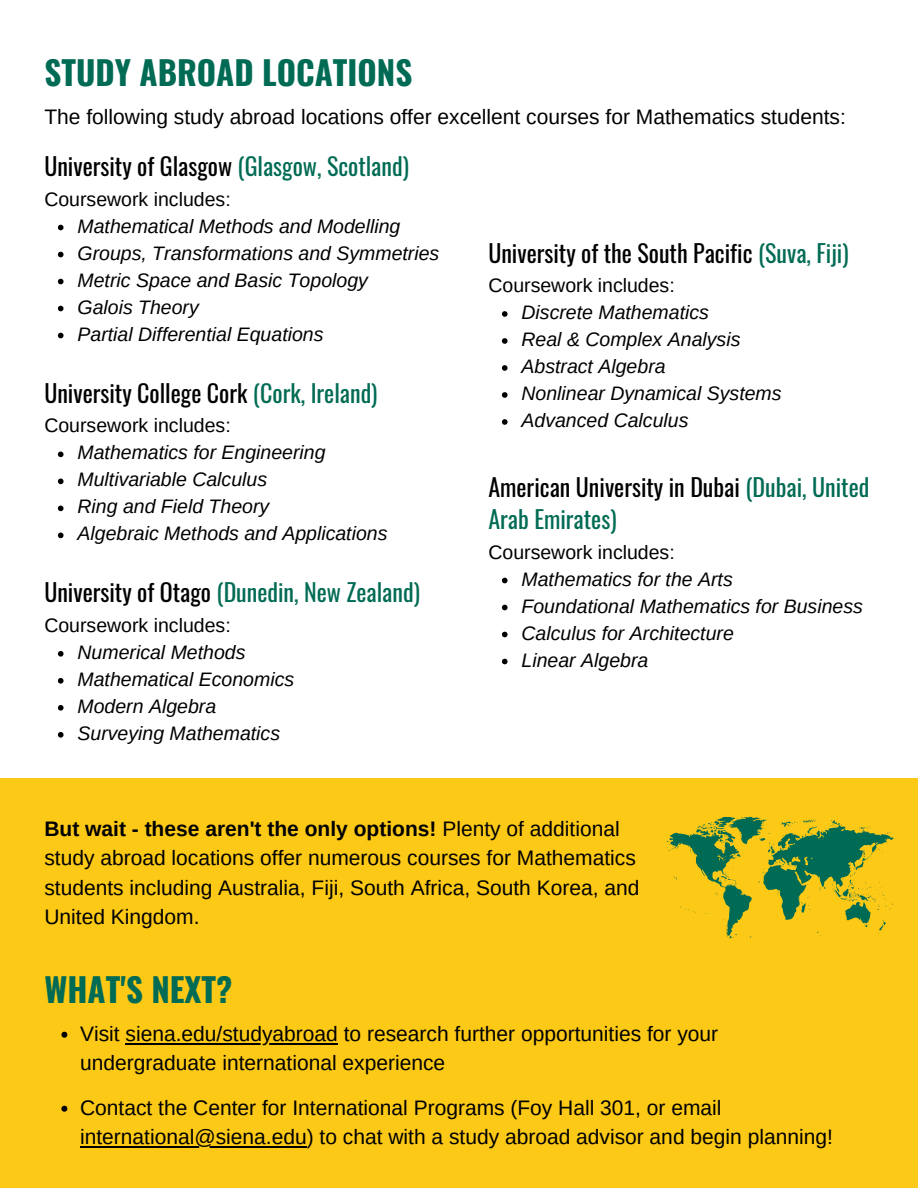
<style>
.page{position:relative;width:918px;height:1188px;background:#fff}
.page>*{position:absolute;margin:0;border:0;box-sizing:border-box;transform-origin:0 0}
.t1{font:700 33px "Oswald";color:#006b54}
.t2{font:24px "Oswald";color:#000}
.t3{font:24px/32.7px "Oswald";color:#006b54}
.t4{font:21px/29.2px "Arimo";color:#000}
.t5{font:italic 19.5px "Arimo";color:#000}
.t6{font:19.5px "Arimo";color:#000}
.s1{color:#006b54}
.s2{color:#000}
.s3{font-weight:700}
</style>
<div class="page">
<svg style="left:58px;top:225px;width:6px;height:5px"></svg>
<svg style="left:58px;top:252px;width:6px;height:5px"></svg>
<svg style="left:58px;top:279px;width:6px;height:5px"></svg>
<svg style="left:58px;top:306px;width:6px;height:5px"></svg>
<svg style="left:58px;top:333px;width:6px;height:5px"></svg>
<svg style="left:58px;top:452px;width:6px;height:5px"></svg>
<svg style="left:58px;top:479px;width:6px;height:5px"></svg>
<svg style="left:58px;top:506px;width:6px;height:5px"></svg>
<svg style="left:58px;top:533px;width:6px;height:5px"></svg>
<svg style="left:58px;top:651px;width:6px;height:6px"></svg>
<svg style="left:58px;top:678px;width:6px;height:6px"></svg>
<svg style="left:58px;top:705px;width:6px;height:6px"></svg>
<svg style="left:58px;top:732px;width:6px;height:6px"></svg>
<svg style="left:502px;top:311px;width:6px;height:6px"></svg>
<svg style="left:502px;top:338px;width:6px;height:6px"></svg>
<svg style="left:502px;top:365px;width:6px;height:6px"></svg>
<svg style="left:502px;top:392px;width:6px;height:6px"></svg>
<svg style="left:502px;top:419px;width:6px;height:6px"></svg>
<div style="left:0;top:778px;width:918px;height:410px;background:#fcc917"></div>
<svg style="left:667px;top:817px;width:227px;height:121px"></svg>
<svg style="left:61px;top:1032px;width:6px;height:6px"></svg>
<hr style="left:126px;top:1043px;width:212px;height:2px;background:#000">
<svg style="left:61px;top:1106px;width:6px;height:6px"></svg>
<hr style="left:80px;top:1146px;width:227px;height:2px;background:#000">
<svg style="left:502px;top:578px;width:6px;height:5px"></svg>
<svg style="left:502px;top:605px;width:6px;height:5px"></svg>
<svg style="left:502px;top:632px;width:6px;height:5px"></svg>
<svg style="left:502px;top:659px;width:6px;height:5px"></svg>
<h1 class="t1" style="left:44px;top:47px;width:369px">STUDY ABROAD LOCATIONS</h1>
<p class="t4" style="left:44px;top:102px;width:803px">The following study abroad locations offer excellent courses for Mathematics students:</p>
<h2 class="t2" style="left:44px;top:148px;width:366px">University of Glasgow <span class="s1">(Glasgow, Scotland)</span></h2>
<p class="t6" style="left:44px;top:188px;width:188px">Coursework includes:</p>
<p class="t5" style="left:78px;top:215px;width:324px">Mathematical Methods and Modelling</p>
<p class="t5" style="left:78px;top:242px;width:363px">Groups, Transformations and Symmetries</p>
<p class="t5" style="left:78px;top:269px;width:292px">Metric Space and Basic Topology</p>
<p class="t5" style="left:78px;top:296px;width:123px">Galois Theory</p>
<p class="t5" style="left:78px;top:323px;width:247px">Partial Differential Equations</p>
<h2 class="t2" style="left:44px;top:374px;width:335px">University College Cork <span class="s1">(Cork, Ireland)</span></h2>
<p class="t6" style="left:44px;top:415px;width:188px">Coursework includes:</p>
<p class="t5" style="left:78px;top:442px;width:250px">Mathematics for Engineering</p>
<p class="t5" style="left:78px;top:469px;width:191px">Multivariable Calculus</p>
<p class="t5" style="left:78px;top:496px;width:193px">Ring and Field Theory</p>
<p class="t5" style="left:78px;top:523px;width:311px">Algebraic Methods and Applications</p>
<h2 class="t3" style="left:44px;top:575px;width:377px"><span class="s2">University of Otago</span> (Dunedin, New Zealand)</h2>
<p class="t6" style="left:44px;top:614px;width:188px">Coursework includes:</p>
<p class="t5" style="left:78px;top:641px;width:169px">Numerical Methods</p>
<p class="t5" style="left:78px;top:668px;width:218px">Mathematical Economics</p>
<p class="t5" style="left:78px;top:695px;width:140px">Modern Algebra</p>
<p class="t5" style="left:78px;top:722px;width:204px">Surveying Mathematics</p>
<h2 class="t2" style="left:488px;top:234px;width:362px">University of the South Pacific <span class="s1">(Suva, Fiji)</span></h2>
<p class="t6" style="left:488px;top:274px;width:188px">Coursework includes:</p>
<p class="t5" style="left:522px;top:301px;width:189px">Discrete Mathematics</p>
<p class="t5" style="left:522px;top:328px;width:220px">Real &amp; Complex Analysis</p>
<p class="t5" style="left:522px;top:355px;width:146px">Abstract Algebra</p>
<p class="t5" style="left:522px;top:382px;width:262px">Nonlinear Dynamical Systems</p>
<p class="t5" style="left:522px;top:409px;width:168px">Advanced Calculus</p>
<p class="t3" style="left:488px;top:469px;width:382px"><span class="s2">American University in Dubai</span> (Dubai, United<br>Arab Emirates)</p>
<p class="t6" style="left:488px;top:541px;width:188px">Coursework includes:</p>
<p class="t5" style="left:522px;top:568px;width:213px">Mathematics for the Arts</p>
<h1 class="t5" style="left:522px;top:595px;width:343px">Foundational Mathematics for Business</h1>
<p class="t5" style="left:522px;top:622px;width:214px">Calculus for Architecture</p>
<p class="t5" style="left:522px;top:649px;width:128px">Linear Algebra</p>
<p class="t4" style="left:44px;top:814px;width:596px"><span class="s3">But wait - these aren't the only options!</span> Plenty of additional study abroad locations offer numerous courses for Mathematics students including Australia, Fiji, South Africa, South Korea, and United Kingdom.</p>
<h2 class="t1" style="left:44px;top:963px;width:189px">WHAT'S NEXT?</h2>
<p class="t4" style="left:80px;top:1019px;width:640px">Visit siena.edu/studyabroad to research further opportunities for your</p>
<p class="t4" style="left:80px;top:1040px;width:643px;line-height:45px">undergraduate international experience<br>Contact the Center for International Programs (Foy Hall 301, or email</p>
<p class="t4" style="left:80px;top:1122px;width:754px">international@siena.edu) to chat with a study abroad advisor and begin planning!</p>
</div>
